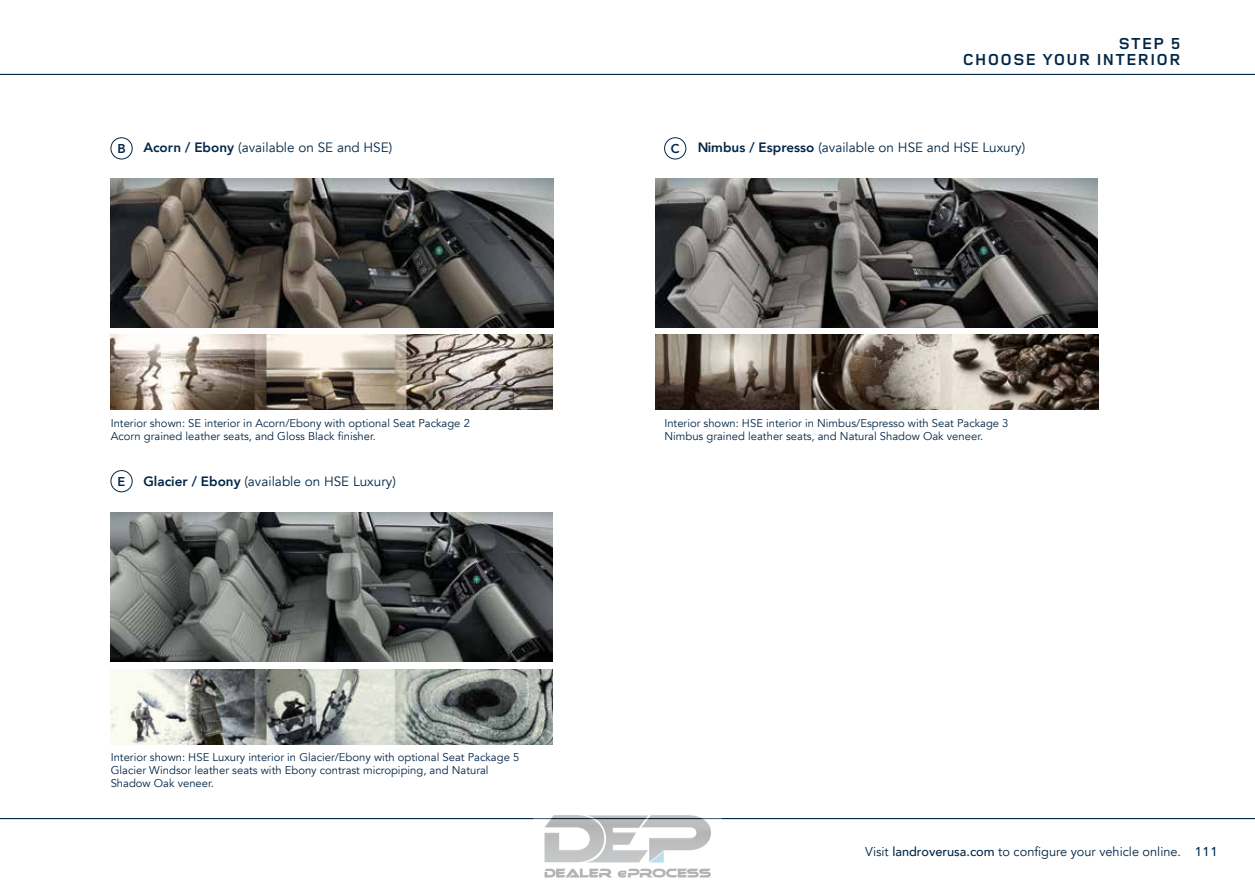
<style>
.page{position:relative;width:1255px;height:893px;background:#fff}
.page>*{position:absolute;margin:0;border:0;box-sizing:border-box;transform-origin:0 0}
.t1{font:700 16.5px/15.8px "Land Rover Wide";color:#002647;text-align:right}
.t2{font:13.5px "Avenir LT Com";color:#002647}
.t3{font:500 13.5px "Land Rover Wide";color:#002647}
.t4{font:12.75px "Avenir LT Com";color:#002647}
.t5{font:800 12.75px "Avenir LT Com";color:#002647}
.t6{font:11.25px/12.8px "Avenir LT Com";color:#002647}
.s1{font-weight:800}
.s2{font-weight:500}
</style>
<div class="page">
<hr style="left:0;top:74px;width:1254px;height:1px;background:#002647">
<hr style="left:0;top:818px;width:1254px;height:1px;background:#002647">
<img style="left:110px;top:335px;width:442px;height:74px">
<img style="left:655px;top:335px;width:443px;height:74px">
<img style="left:110px;top:670px;width:442px;height:74px">
<img style="left:111px;top:179px;width:442px;height:149px">
<img style="left:110px;top:513px;width:442px;height:148px">
<img style="left:655px;top:179px;width:442px;height:149px">
<div style="left:664px;top:138px;width:22px;height:21px;border:1px solid #002647;border-radius:50%"></div>
<div style="left:111px;top:138px;width:21px;height:21px;border:1px solid #002647;border-radius:50%"></div>
<div style="left:111px;top:470px;width:21px;height:22px;border:1px solid #002647;border-radius:50%"></div>
<img style="left:533px;top:815px;width:188px;height:63px">
<h1 class="t1" style="left:962px;top:35px;width:220px">STEP 5<br>CHOOSE YOUR INTERIOR</h1>
<p class="t5" style="left:117px;top:141px;width:10px">B</p>
<p class="t5" style="left:671px;top:141px;width:10px">C</p>
<p class="t2" style="left:697px;top:139px;width:330px"><span class="s1">Nimbus / Espresso</span> (available on HSE and HSE Luxury)</p>
<p class="t2" style="left:143px;top:139px;width:250px"><span class="s1">Acorn / Ebony</span> (available on SE and HSE)</p>
<p class="t6" style="left:111px;top:417px;width:361px">Interior shown: SE interior in Acorn/Ebony with optional Seat Package 2<br>Acorn grained leather seats, and Gloss Black finisher.</p>
<p class="t6" style="left:664px;top:417px;width:345px">Interior shown: HSE interior in Nimbus/Espresso with Seat Package 3<br>Nimbus grained leather seats, and Natural Shadow Oak veneer.</p>
<p class="t5" style="left:118px;top:474px;width:9px">E</p>
<p class="t2" style="left:143px;top:473px;width:254px"><span class="s1">Glacier / Ebony</span> (available on HSE Luxury)</p>
<p class="t6" style="left:111px;top:751px;width:410px">Interior shown: HSE Luxury interior in Glacier/Ebony with optional Seat Package 5<br>Glacier Windsor leather seats with Ebony contrast micropiping, and Natural<br>Shadow Oak veneer.</p>
<p class="t4" style="left:865px;top:844px;width:317px">Visit <span class="s2">landroverusa.com</span> to configure your vehicle online.</p>
<p class="t3" style="left:1194px;top:842px;width:25px">111</p>
</div>
